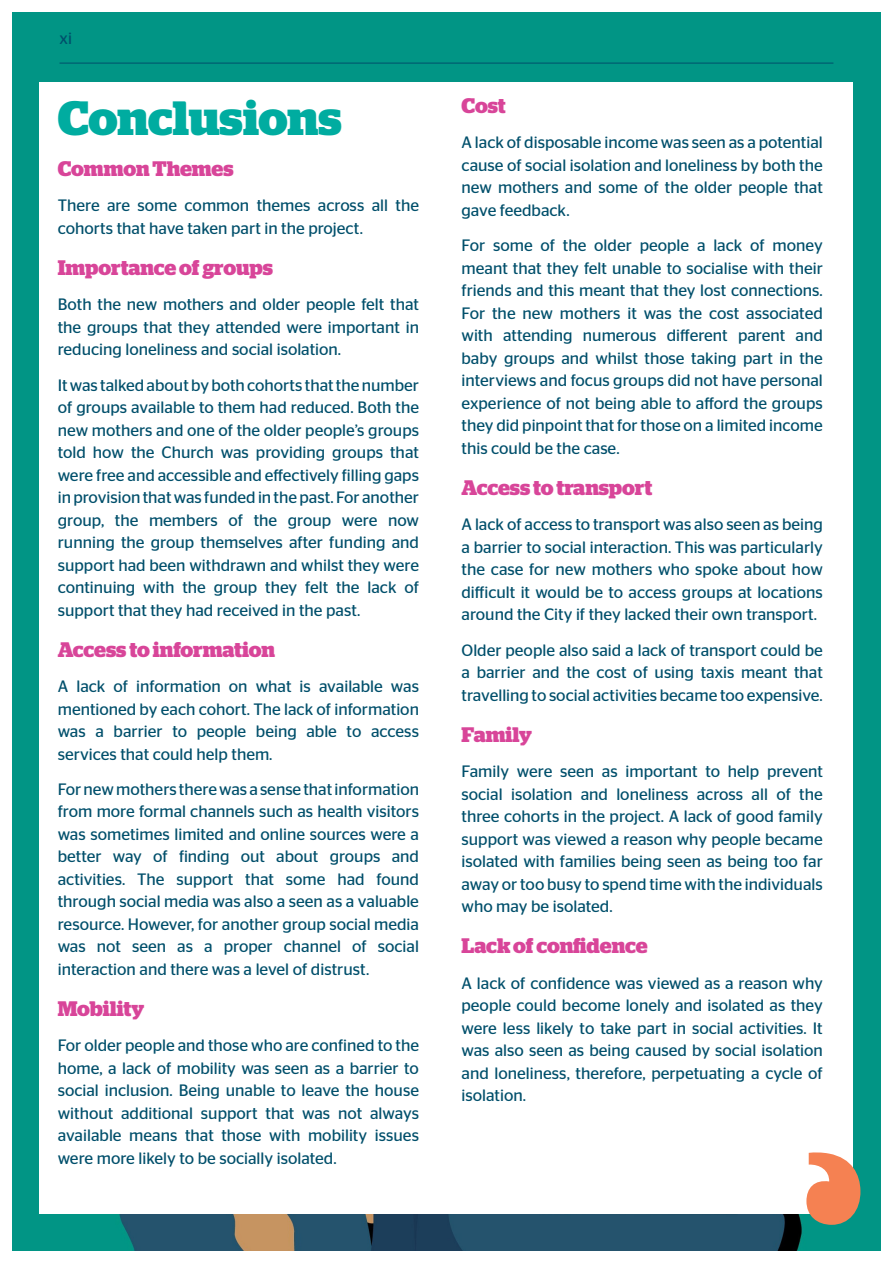
<style>
.page{position:relative;width:893px;height:1263px;background:#fff}
.page>*{position:absolute;margin:0;border:0;box-sizing:border-box;transform-origin:0 0}
.Normal_-_Body_Copy{font:700 48px "Stag";letter-spacing:-.005em;color:#00aca0}
.Normal_-_Body_Copy-2{font:700 21px "Stag";letter-spacing:-.005em;color:#d84599}
.Normal_-_Body_Copy-3{font:16.5px/22.5px "Stag Sans";color:#004f6b;text-align:justify}
</style>
<div class="page">
<img style="left:13px;top:13px;width:867px;height:1237px">
<hr style="left:60px;top:63px;width:773px;height:1px;background:#004f6b">
<div style="left:39px;top:82px;width:814px;height:1132px;background:#fff"></div>
<svg style="left:806px;top:1152px;width:55px;height:73px;background:#d69773"></svg>
<p class="Normal_-_Body_Copy-3" style="left:60px;top:27px;width:14px">xi</p>
<p class="Normal_-_Body_Copy" style="left:58px;top:90px;width:286px">Conclusions</p>
<p class="Normal_-_Body_Copy-2" style="left:58px;top:156px;width:177px">Common Themes</p>
<p class="Normal_-_Body_Copy-3" style="left:58px;top:194px;width:363px">There are some common themes across all the cohorts that have taken part in the project.</p>
<p class="Normal_-_Body_Copy-2" style="left:58px;top:255px;width:217px">Importance of groups</p>
<p class="Normal_-_Body_Copy-3" style="left:58px;top:293px;width:363px">Both the new mothers and older people felt that the groups that they attended were important in reducing loneliness and social isolation.</p>
<p class="Normal_-_Body_Copy-3" style="left:58px;top:373px;width:363px">It was talked about by both cohorts that the number of groups available to them had reduced. Both the new mothers and one of the older people’s groups told how the Church was providing groups that were free and accessible and effectively filling gaps in provision that was funded in the past. For another group, the members of the group were now running the group themselves after funding and support had been withdrawn and whilst they were continuing with the group they felt the lack of support that they had received in the past.</p>
<p class="Normal_-_Body_Copy-2" style="left:58px;top:637px;width:219px">Access to information</p>
<p class="Normal_-_Body_Copy-3" style="left:58px;top:675px;width:363px">A lack of information on what is available was mentioned by each cohort. The lack of information was a barrier to people being able to access services that could help them.</p>
<p class="Normal_-_Body_Copy-3" style="left:58px;top:778px;width:363px">For new mothers there was a sense that information from more formal channels such as health visitors was sometimes limited and online sources were a better way of finding out about groups and activities. The support that some had found through social media was also a seen as a valuable resource. However, for another group social media was not seen as a proper channel of social interaction and there was a level of distrust.</p>
<p class="Normal_-_Body_Copy-2" style="left:58px;top:996px;width:88px">Mobility</p>
<p class="Normal_-_Body_Copy-3" style="left:58px;top:1034px;width:363px">For older people and those who are confined to the home, a lack of mobility was seen as a barrier to social inclusion. Being unable to leave the house without additional support that was not always available means that those with mobility issues were more likely to be socially isolated.</p>
<p class="Normal_-_Body_Copy-2" style="left:462px;top:94px;width:45px">Cost</p>
<p class="Normal_-_Body_Copy-3" style="left:462px;top:131px;width:363px">A lack of disposable income was seen as a potential cause of social isolation and loneliness by both the new mothers and some of the older people that gave feedback.</p>
<p class="Normal_-_Body_Copy-3" style="left:462px;top:234px;width:363px">For some of the older people a lack of money meant that they felt unable to socialise with their friends and this meant that they lost connections.<br>For the new mothers it was the cost associated with attending numerous different parent and baby groups and whilst those taking part in the interviews and focus groups did not have personal experience of not being able to afford the groups they did pinpoint that for those on a limited income this could be the case.</p>
<p class="Normal_-_Body_Copy-2" style="left:462px;top:475px;width:192px">Access to transport</p>
<p class="Normal_-_Body_Copy-3" style="left:462px;top:513px;width:363px">A lack of access to transport was also seen as being a barrier to social interaction. This was particularly the case for new mothers who spoke about how difficult it would be to access groups at locations around the City if they lacked their own transport.</p>
<p class="Normal_-_Body_Copy-3" style="left:462px;top:638px;width:363px">Older people also said a lack of transport could be a barrier and the cost of using taxis meant that travelling to social activities became too expensive.</p>
<p class="Normal_-_Body_Copy-2" style="left:462px;top:722px;width:72px">Family</p>
<p class="Normal_-_Body_Copy-3" style="left:462px;top:760px;width:363px">Family were seen as important to help prevent social isolation and loneliness across all of the three cohorts in the project. A lack of good family support was viewed a reason why people became isolated with families being seen as being too far away or too busy to spend time with the individuals who may be isolated.</p>
<p class="Normal_-_Body_Copy-2" style="left:462px;top:934px;width:187px">Lack of confidence</p>
<p class="Normal_-_Body_Copy-3" style="left:462px;top:971px;width:363px">A lack of confidence was viewed as a reason why people could become lonely and isolated as they were less likely to take part in social activities. It was also seen as being caused by social isolation and loneliness, therefore, perpetuating a cycle of isolation.</p>
</div>
